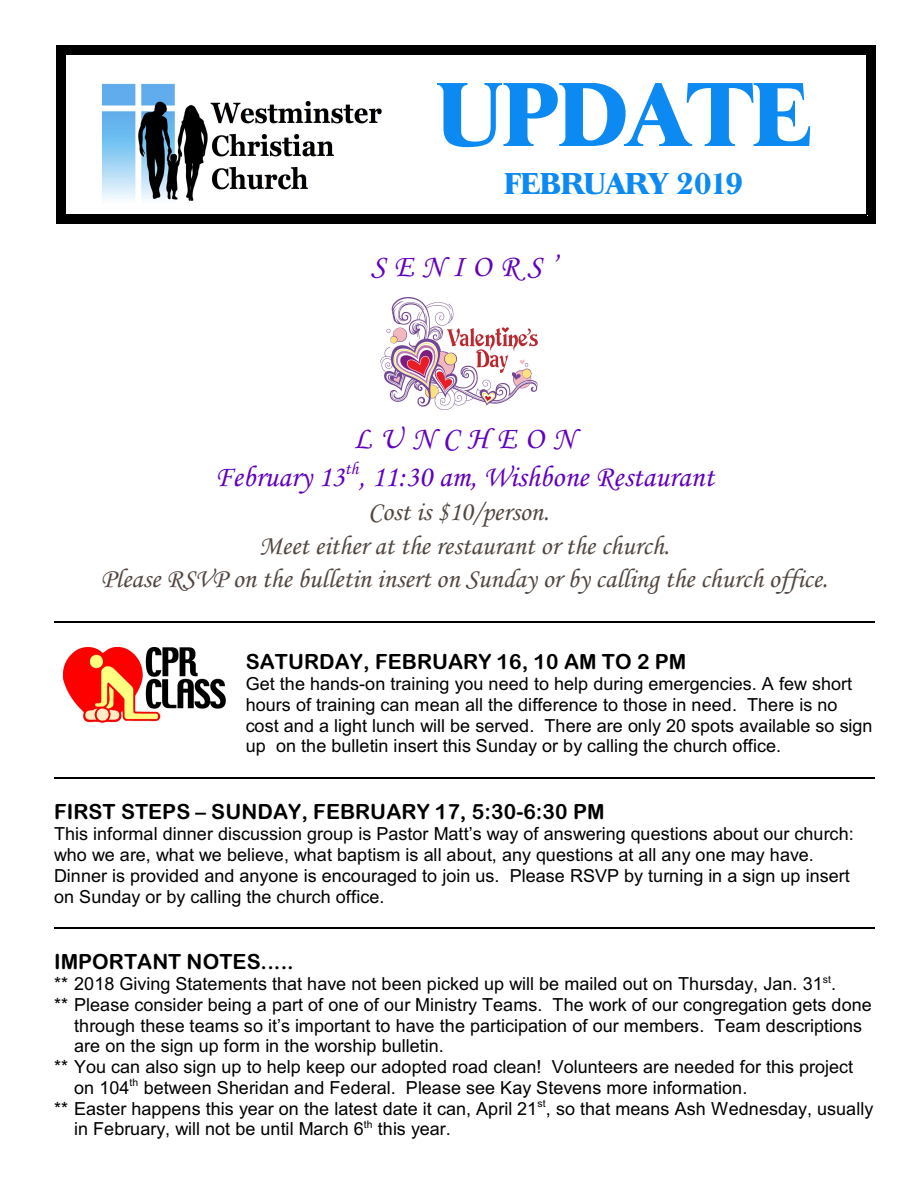
<style>
.page{position:relative;width:918px;height:1188px;background:#fff}
.page>*{position:absolute;margin:0;border:0;box-sizing:border-box;transform-origin:0 0}
.t1{font:89.85px "Long Island";color:#0d8af2}
.t2{font:italic 31.35px "Monotype Corsiva";color:#6100bf}
.t3{font:italic 30px "Monotype Corsiva";letter-spacing:.005em;color:#6100bf}
.t4{font:30px "Long Island";letter-spacing:.005em;color:#0d8af2}
.t5{font:italic 27px/33.3px "Monotype Corsiva";color:#524740;text-align:center}
.t6{font:21px "Arial Rounded MT Bold";letter-spacing:.005em;color:#000}
.t7{font:18px/20.7px "Arial";letter-spacing:.005em;color:#000}
.t8{font:italic 18px "Monotype Corsiva";color:#6100bf}
.t9{font:10.5px "Arial";color:#000}
.s1{font-weight:700}
</style>
<div class="page">
<img style="left:101px;top:84px;width:281px;height:117px">
<hr style="left:65px;top:54px;width:1px;height:161px;background:#000">
<hr style="left:866px;top:54px;width:1px;height:161px;background:#000">
<hr style="left:65px;top:54px;width:802px;height:1px;background:#000">
<hr style="left:65px;top:214px;width:802px;height:1px;background:#000">
<div style="left:56px;top:45px;width:7px;height:179px;background:#000"></div>
<div style="left:869px;top:45px;width:7px;height:179px;background:#000"></div>
<div style="left:56px;top:45px;width:820px;height:7px;background:#000"></div>
<div style="left:56px;top:217px;width:820px;height:7px;background:#000"></div>
<hr style="left:876px;top:45px;width:1px;height:179px;background:#000">
<hr style="left:56px;top:224px;width:820px;height:1px;background:#000">
<hr style="left:54px;top:621px;width:821px;height:2px;background:#000">
<hr style="left:54px;top:777px;width:821px;height:1px;background:#000">
<hr style="left:54px;top:927px;width:821px;height:1px;background:#000">
<img style="left:380px;top:298px;width:158px;height:112px">
<img style="left:63px;top:647px;width:162px;height:75px">
<h1 class="t1" style="left:437px;top:64px;width:376px">UPDATE</h1>
<h3 class="t4" style="left:504px;top:167px;width:240px">FEBRUARY 2019</h3>
<h2 class="t2" style="left:371px;top:254px;width:188px">S E N I O R S ’</h2>
<h2 class="t2" style="left:353px;top:427px;width:222px">L U N C H E O N</h2>
<h3 class="t3" style="left:215px;top:466px;width:501px">February 13 , 11:30 am, Wishbone Restaurant</h3>
<p class="t8" style="left:345px;top:462px;width:15px">th</p>
<h3 class="t5" style="left:101px;top:498px;width:728px">Cost is $10/person.<br>Meet either at the restaurant or the church.<br>Please RSVP on the bulletin insert on Sunday or by calling the church office.</h3>
<p class="t6" style="left:246px;top:654px;width:442px">SATURDAY, FEBRUARY 16, 10 AM TO 2 PM</p>
<p class="t7" style="left:246px;top:675px;width:628px">Get the hands-on training you need to help during emergencies. A few short hours of training can mean all the difference to those in need. There is no cost and a light lunch will be served. There are only 20 spots available so sign up on the bulletin insert this Sunday or by calling the church office.</p>
<p class="t6" style="left:54px;top:804px;width:552px"><span class="s1">FIRST STEPS</span> – SUNDAY, FEBRUARY 17, 5:30-6:30 PM</p>
<p class="t7" style="left:54px;top:825px;width:801px">This informal dinner discussion group is Pastor Matt’s way of answering questions about our church: who we are, what we believe, what baptism is all about, any questions at all any one may have.<br>Dinner is provided and anyone is encouraged to join us. Please RSVP by turning in a sign up insert on Sunday or by calling the church office.</p>
<p class="t6" style="left:54px;top:954px;width:241px">IMPORTANT NOTES.....</p>
<p class="t7" style="left:54px;top:975px;width:784px">** 2018 Giving Statements that have not been picked up will be mailed out on Thursday, Jan. 31 .<sup>st</sup></p>
<p class="t7" style="left:54px;top:996px;width:819px">** Please consider being a part of one of our Ministry Teams. The work of our congregation gets done</p>
<p class="t7" style="left:74px;top:1017px;width:790px">through these teams so it’s important to have the participation of our members. Team descriptions</p>
<p class="t7" style="left:74px;top:1037px;width:371px">are on the sign up form in the worship bulletin.</p>
<p class="t7" style="left:54px;top:1058px;width:801px">** You can also sign up to help keep our adopted road clean! Volunteers are needed for this project</p>
<p class="t7" style="left:74px;top:1079px;width:675px">on 104 between Sheridan and Federal. Please see Kay Stevens more information.</p>
<p class="t9" style="left:130px;top:1079px;width:10px">th</p>
<p class="t7" style="left:54px;top:1100px;width:821px">** Easter happens this year on the latest date it can, April 21 , so that means Ash Wednesday, usually</p>
<p class="t9" style="left:537px;top:1099px;width:10px">st</p>
<p class="t9" style="left:364px;top:1120px;width:10px">th</p>
<p class="t7" style="left:74px;top:1120px;width:378px">in February, will not be until March 6 this year.</p>
</div>
